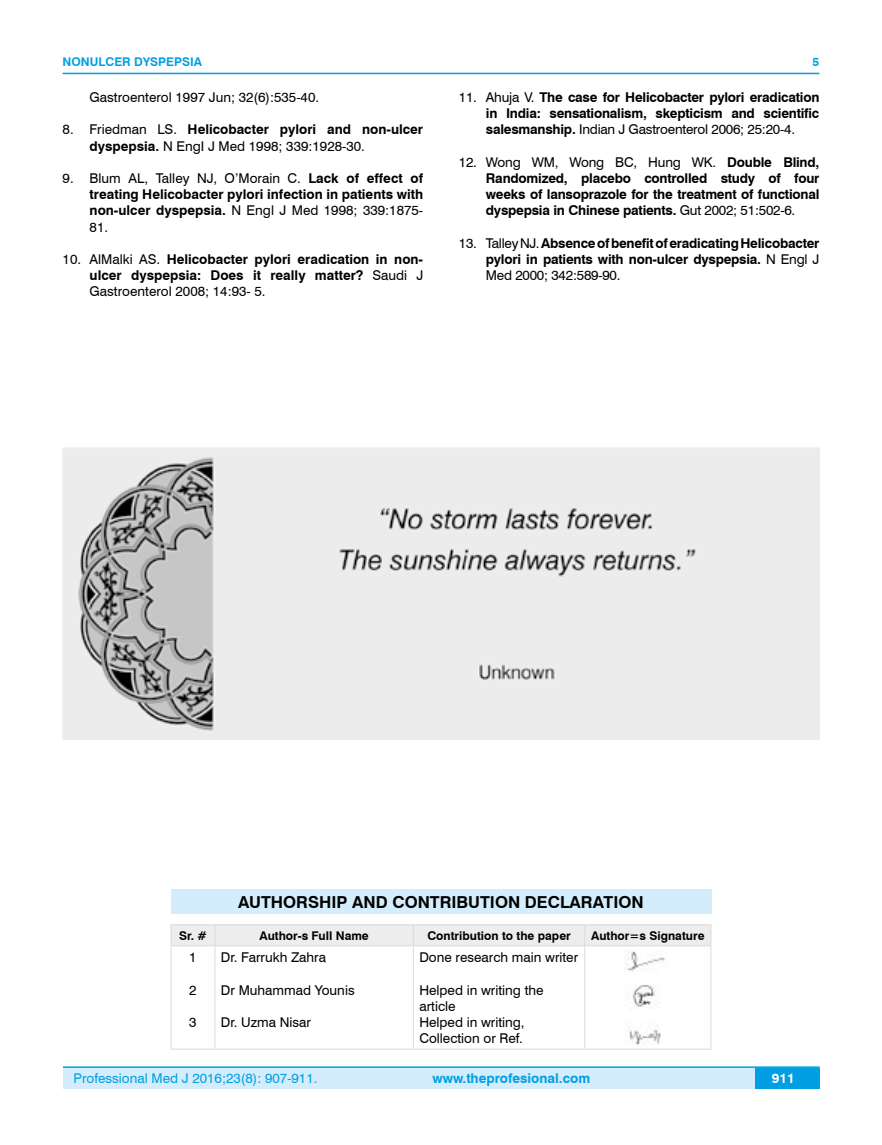
<style>
.page{position:relative;width:882px;height:1145px;background:#fff}
.page>*{position:absolute;margin:0;border:0;box-sizing:border-box;transform-origin:0 0}
.t1{font:700 16.5px "Swiss 721 BT";color:#000}
.t2{font:700 13.5px/16.2px "Swiss 721 BT";letter-spacing:-.015em;color:#000;text-align:justify}
.t3{font:13.5px/16.2px "Swiss 721 BT";color:#000}
.t4{font:13.5px "Swiss 721 BT";color:#009fe3}
.t5{font:700 13.5px "Swiss 721 BT";color:#009fe3}
.t6{font:700 13.5px "Swiss 721 BT";color:#fff}
.t7{font:700 12px "Swiss 721 BT";color:#000}
.t8{font:700 12px "Swiss 721 BT";color:#009fe3}
.s1{font-weight:400}
</style>
<div class="page">
<div style="left:63px;top:1067px;width:756px;height:21px;background:#d4edfc"></div>
<hr style="left:63px;top:1066px;width:756px;height:2px;background:#009fe3">
<div style="left:754px;top:1068px;width:65px;height:20px;background:#009fe3"></div>
<hr style="left:63px;top:73px;width:756px;height:1px;background:#009fe3">
<div style="left:171px;top:889px;width:540px;height:24px;background:#d4edfc"></div>
<div style="left:171px;top:924px;width:540px;height:21px;background:#ededed"></div>
<hr style="left:171px;top:945px;width:44px;height:1px;background:#dadada">
<hr style="left:171px;top:946px;width:1px;height:102px;background:#dadada">
<hr style="left:215px;top:945px;width:198px;height:1px;background:#dadada">
<hr style="left:214px;top:946px;width:1px;height:102px;background:#dadada">
<hr style="left:413px;top:945px;width:171px;height:1px;background:#dadada">
<hr style="left:413px;top:946px;width:1px;height:102px;background:#dadada">
<hr style="left:584px;top:945px;width:127px;height:1px;background:#dadada">
<hr style="left:584px;top:946px;width:1px;height:102px;background:#dadada">
<hr style="left:710px;top:946px;width:1px;height:102px;background:#dadada">
<hr style="left:171px;top:1048px;width:44px;height:1px;background:#dadada">
<hr style="left:215px;top:1048px;width:198px;height:1px;background:#dadada">
<hr style="left:413px;top:1048px;width:171px;height:1px;background:#dadada">
<hr style="left:584px;top:1048px;width:127px;height:1px;background:#dadada">
<img style="left:624px;top:951px;width:42px;height:94px">
<img style="left:62px;top:448px;width:757px;height:291px">
<p class="t8" style="left:63px;top:53px;width:141px">NONULCER DYSPEPSIA</p>
<p class="t3" style="left:90px;top:89px;width:231px">Gastroenterol 1997 Jun; 32(6):535-40.</p>
<p class="t2" style="left:90px;top:121px;width:335px;text-indent:-27px"><span class="s1">8. Friedman LS.</span> Helicobacter pylori and non-ulcer dyspepsia. <span class="s1">N EngI J Med 1998; 339:1928-30.</span></p>
<p class="t2" style="left:90px;top:170px;width:335px;text-indent:-27px"><span class="s1">9. Blum AL, Talley NJ, O’Morain C.</span> Lack of effect of treating Helicobacter pylori infection in patients with non-ulcer dyspepsia. <span class="s1">N Engl J Med 1998; 339:1875- 81.</span></p>
<p class="t2" style="left:90px;top:251px;width:335px;text-indent:-27px"><span class="s1">10. AlMalki AS.</span> Helicobacter pylori eradication in non&shy;ulcer dyspepsia: Does it really matter? <span class="s1">Saudi J Gastroenterol 2008; 14:93- 5.</span></p>
<p class="t8" style="left:812px;top:53px;width:8px">5</p>
<p class="t2" style="left:485px;top:89px;width:335px;text-indent:-27px"><span class="s1">11. Ahuja V.</span> The case for Helicobacter pylori eradication in India: sensationalism, skepticism and scientific salesmanship. <span class="s1">Indian J Gastroenterol 2006; 25:20-4.</span></p>
<p class="t2" style="left:485px;top:153px;width:335px;text-indent:-27px"><span class="s1">12. Wong WM, Wong BC, Hung WK.</span> Double Blind, Randomized, placebo controlled study of four weeks of lansoprazole for the treatment of functional dyspepsia in Chinese patients. <span class="s1">Gut 2002; 51:502-6.</span></p>
<p class="t2" style="left:485px;top:234px;width:335px;text-indent:-27px"><span class="s1">13. Talley NJ.</span> Absence of benefit of eradicating Helicobacter pylori in patients with non-ulcer dyspepsia. <span class="s1">N Engl J Med 2000; 342:589-90.</span></p>
<p class="t1" style="left:238px;top:890px;width:406px">AUTHORSHIP AND CONTRIBUTION DECLARATION</p>
<p class="t7" style="left:179px;top:927px;width:29px">Sr. #</p>
<p class="t7" style="left:259px;top:927px;width:111px">Author-s Full Name</p>
<p class="t7" style="left:427px;top:927px;width:145px">Contribution to the paper</p>
<p class="t7" style="left:591px;top:927px;width:115px">Author=s Signature</p>
<p class="t3" style="left:189px;top:948px;width:9px">1</p>
<p class="t3" style="left:189px;top:981px;width:9px">2</p>
<p class="t3" style="left:189px;top:1013px;width:9px">3</p>
<p class="t3" style="left:221px;top:948px;width:106px">Dr. Farrukh Zahra</p>
<p class="t3" style="left:221px;top:981px;width:135px">Dr Muhammad Younis</p>
<p class="t3" style="left:221px;top:1013px;width:92px">Dr. Uzma Nisar</p>
<p class="t3" style="left:419px;top:948px;width:160px">Done research main writer</p>
<p class="t3" style="left:419px;top:981px;width:126px">Helped in writing the article<br>Helped in writing,<br>Collection or Ref.</p>
<p class="t4" style="left:74px;top:1069px;width:245px">Professional Med J 2016;23(8): 907-911.</p>
<p class="t5" style="left:432px;top:1069px;width:159px">www.theprofesional.com</p>
<p class="t6" style="left:771px;top:1069px;width:24px">911</p>
</div>
